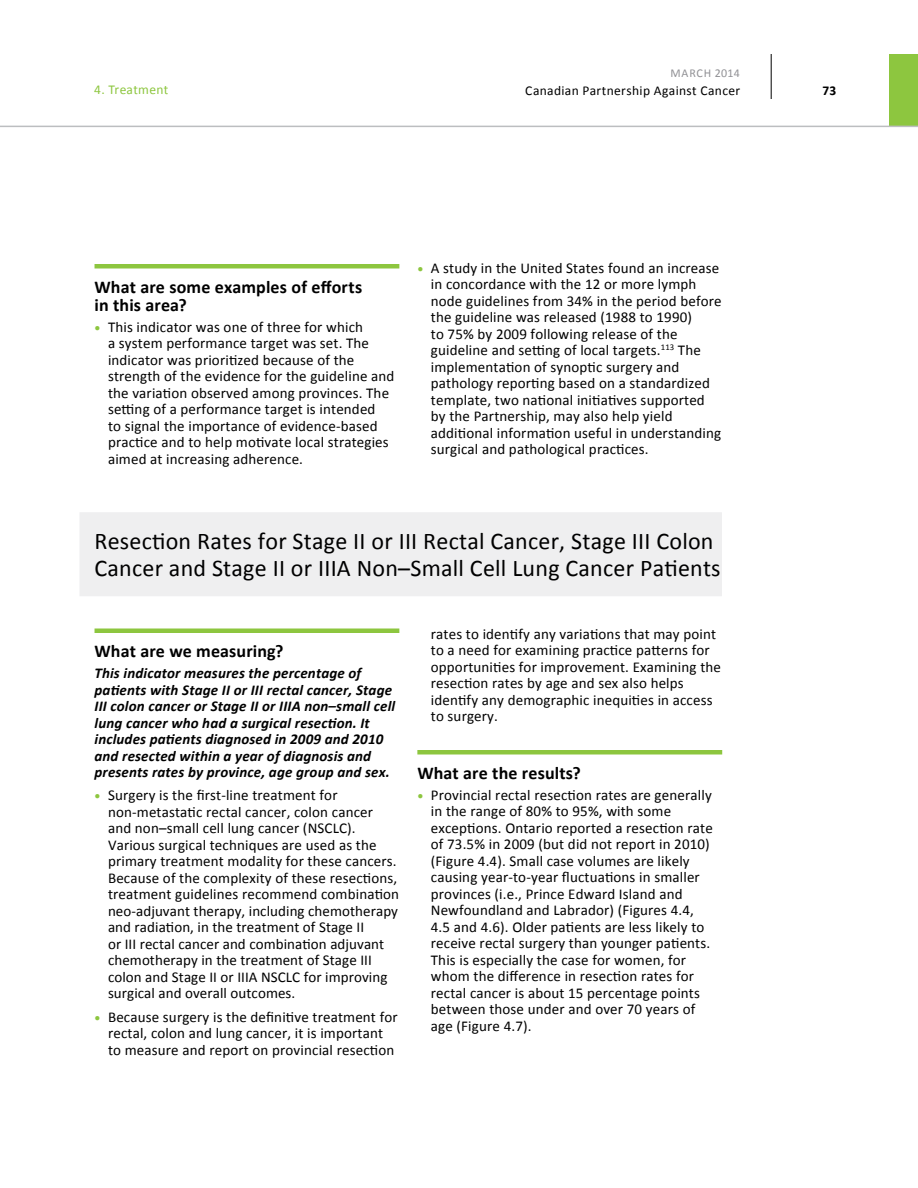
<style>
.page{position:relative;width:918px;height:1188px;background:#fff}
.page>*{position:absolute;margin:0;border:0;box-sizing:border-box;transform-origin:0 0}
.t1{font:24px/27px "Calibri";letter-spacing:.01em;color:#000}
.t2{font:700 18px/18px "Calibri";letter-spacing:.005em;color:#000}
.t3{font:15px/16.5px "Calibri";letter-spacing:.01em;color:#000}
.t4{font:italic 700 15px/16.5px "Calibri";letter-spacing:.01em;color:#000}
.t5{font:13.5px "Calibri";letter-spacing:.025em;color:#000}
.t6{font:13.5px "Calibri";letter-spacing:.025em;color:#8dc63f}
.t7{font:700 13.5px "Calibri";color:#000}
.t8{font:12px "Calibri";letter-spacing:.06em;color:#919195}
.s1{font-weight:700;font-size:12px;color:#8dc63f}
</style>
<div class="page">
<div style="left:890px;top:54px;width:28px;height:72px;background:#8dc63f"></div>
<hr style="left:95px;top:264px;width:304px;height:4px;background:#8dc63f">
<div style="left:95px;top:628px;width:304px;height:5px;background:#8dc63f"></div>
<hr style="left:417px;top:750px;width:305px;height:4px;background:#8dc63f">
<div style="left:80px;top:512px;width:642px;height:84px;background:#efeff0"></div>
<hr style="left:771px;top:54px;width:1px;height:45px;background:#000">
<hr style="left:0;top:126px;width:918px;height:1px;background:#bcbec0">
<p class="t6" style="left:94px;top:81px;width:76px">4. Treatment</p>
<p class="t8" style="left:670px;top:65px;width:71px">MARCH 2014</p>
<p class="t5" style="left:525px;top:81px;width:217px">Canadian Partnership Against Cancer</p>
<p class="t2" style="left:95px;top:278px;width:269px">What are some examples of efforts in this area?</p>
<p class="t3" style="left:108px;top:318px;width:288px;text-indent:-13px"><span class="s1">•</span> This indicator was one of three for which<br>a system performance target was set. The indicator was prioritized because of the strength of the evidence for the guideline and the variation observed among provinces. The setting of a performance target is intended<br>to signal the importance of evidence-based practice and to help motivate local strategies aimed at increasing adherence.</p>
<p class="t3" style="left:431px;top:259px;width:292px;text-indent:-14px"><span class="s1">•</span> A study in the United States found an increase in concordance with the 12 or more lymph node guidelines from 34% in the period before the guideline was released (1988 to 1990)<br>to 75% by 2009 following release of the guideline and setting of local targets.<sup>113</sup> The implementation of synoptic surgery and pathology reporting based on a standardized template, two national initiatives supported by the Partnership, may also help yield additional information useful in understanding surgical and pathological practices.</p>
<h1 class="t1" style="left:94px;top:528px;width:628px">Resection Rates for Stage II or III Rectal Cancer, Stage III Colon<br>Cancer and Stage II or IIIA Non–Small Cell Lung Cancer Patients</h1>
<p class="t2" style="left:95px;top:642px;width:190px">What are we measuring?</p>
<p class="t4" style="left:95px;top:665px;width:302px">This indicator measures the percentage of patients with Stage II or III rectal cancer, Stage III colon cancer or Stage II or IIIA non–small cell lung cancer who had a surgical resection. It includes patients diagnosed in 2009 and 2010 and resected within a year of diagnosis and presents rates by province, age group and sex.</p>
<p class="t3" style="left:108px;top:787px;width:293px;text-indent:-13px"><span class="s1">•</span> Surgery is the first-line treatment for non-metastatic rectal cancer, colon cancer and non–small cell lung cancer (NSCLC).<br>Various surgical techniques are used as the primary treatment modality for these cancers.<br>Because of the complexity of these resections, treatment guidelines recommend combination neo-adjuvant therapy, including chemotherapy and radiation, in the treatment of Stage II<br>or III rectal cancer and combination adjuvant chemotherapy in the treatment of Stage III colon and Stage II or IIIA NSCLC for improving surgical and overall outcomes.</p>
<p class="t3" style="left:108px;top:1008px;width:291px;text-indent:-13px"><span class="s1">•</span> Because surgery is the definitive treatment for rectal, colon and lung cancer, it is important to measure and report on provincial resection</p>
<p class="t3" style="left:431px;top:626px;width:292px">rates to identify any variations that may point to a need for examining practice patterns for opportunities for improvement. Examining the resection rates by age and sex also helps identify any demographic inequities in access to surgery.</p>
<p class="t2" style="left:417px;top:764px;width:165px">What are the results?</p>
<p class="t3" style="left:431px;top:786px;width:283px;text-indent:-14px"><span class="s1">•</span> Provincial rectal resection rates are generally in the range of 80% to 95%, with some exceptions. Ontario reported a resection rate of 73.5% in 2009 (but did not report in 2010) (Figure 4.4). Small case volumes are likely causing year-to-year fluctuations in smaller provinces (i.e., Prince Edward Island and Newfoundland and Labrador) (Figures 4.4, 4.5 and 4.6). Older patients are less likely to receive rectal surgery than younger patients.<br>This is especially the case for women, for whom the difference in resection rates for rectal cancer is about 15 percentage points between those under and over 70 years of age (Figure 4.7).</p>
<p class="t7" style="left:822px;top:81px;width:16px">73</p>
</div>
